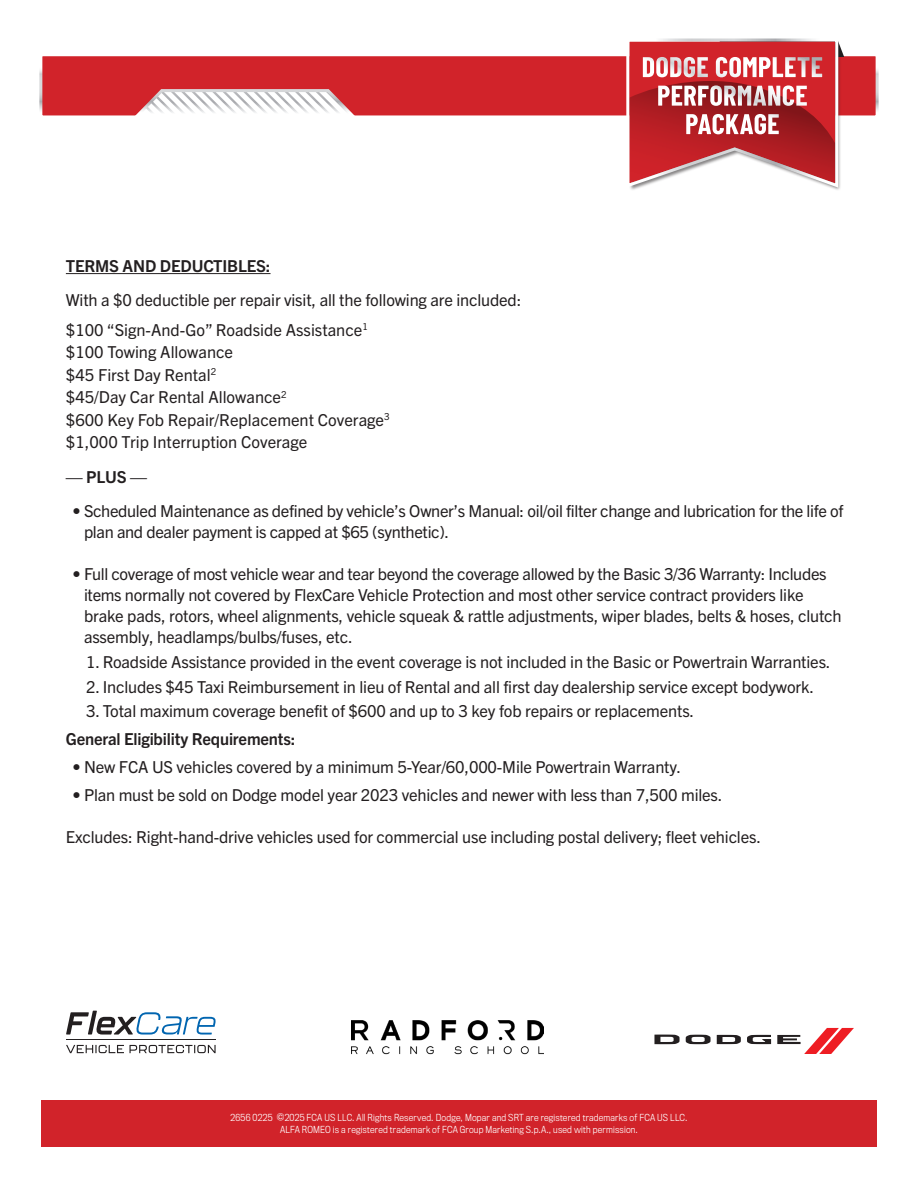
<style>
.page{position:relative;width:918px;height:1188px;background:#fff}
.page>*{position:absolute;margin:0;border:0;box-sizing:border-box;transform-origin:0 0}
.t1{font:700 28.5px/28.5px "Barlow Condensed";letter-spacing:.005em;color:#fff;text-align:center}
.t2{font:16.5px/21px "Trade Gothic Next LT Pro";letter-spacing:-.01em;color:#231f20}
.t3{font:700 16.5px "Trade Gothic Next LT Pro";letter-spacing:-.01em;color:#231f20}
.t4{font:300 9px/12px "Titling Gothic FB Narrow";letter-spacing:.02em;color:#fff;text-align:center}
.s1{font-size:13.5px}
</style>
<div class="page">
<svg style="left:39px;top:56px;width:840px;height:60px;background:#d54349"></svg>
<div style="left:41px;top:1100px;width:836px;height:47px;background:#d1232a"></div>
<hr style="left:66px;top:273px;width:205px;height:1px;background:#231f20">
<svg style="left:625px;top:38px;width:219px;height:152px"></svg>
<svg style="left:654px;top:1028px;width:200px;height:26px"></svg>
<img style="left:352px;top:1020px;width:192px;height:35px">
<svg style="left:66px;top:1011px;width:150px;height:24px"></svg>
<hr style="left:66px;top:1039px;width:150px;height:1px;background:#231f20">
<svg style="left:66px;top:1045px;width:150px;height:8px"></svg>
<p class="t1" style="left:642px;top:51px;width:183px">DODGE COMPLETE<br>PERFORMANCE<br>PACKAGE</p>
<p class="t3" style="left:66px;top:254px;width:206px">TERMS AND DEDUCTIBLES:</p>
<p class="t2" style="left:66px;top:289px;width:457px">With a $0 deductible per repair visit, all the following are included:</p>
<p class="t2" style="left:66px;top:318px;width:304px">$100 “Sign-And-Go” Roadside Assistance<sup>1</sup></p>
<p class="t2" style="left:66px;top:341px;width:169px">$100 Towing Allowance</p>
<p class="t2" style="left:66px;top:363px;width:152px">$45 First Day Rental<sup>2</sup></p>
<p class="t2" style="left:66px;top:386px;width:222px">$45/Day Car Rental Allowance<sup>2</sup></p>
<p class="t2" style="left:66px;top:408px;width:325px">$600 Key Fob Repair/Replacement Coverage<sup>3</sup></p>
<p class="t2" style="left:66px;top:431px;width:243px">$1,000 Trip Interruption Coverage</p>
<p class="t3" style="left:66px;top:465px;width:83px">— PLUS —</p>
<p class="t2" style="left:84px;top:500px;width:761px;text-indent:-11px">• Scheduled Maintenance as defined by vehicle’s Owner’s Manual: oil/oil filter change and lubrication for the life of plan and dealer payment is capped at $65 (synthetic).</p>
<p class="t2" style="left:84px;top:563px;width:759px;text-indent:-11px">• Full coverage of most vehicle wear and tear beyond the coverage allowed by the Basic 3/36 Warranty: Includes items normally not covered by FlexCare Vehicle Protection and most other service contract providers like brake pads, rotors, wheel alignments, vehicle squeak &amp; rattle adjustments, wiper blades, belts &amp; hoses, clutch assembly, headlamps/bulbs/fuses, etc.</p>
<p class="t2" style="left:86px;top:650px;width:746px">1. Roadside Assistance provided in the event coverage is not included in the Basic or Powertrain Warranties.</p>
<p class="t2" style="left:86px;top:675px;width:729px">2. Includes $45 Taxi Reimbursement in lieu of Rental and all first day dealership service except bodywork.</p>
<p class="t2" style="left:86px;top:700px;width:610px">3. Total maximum coverage benefit of $600 and up to 3 key fob repairs or replacements.</p>
<p class="t3" style="left:66px;top:728px;width:231px">General Eligibility Requirements:</p>
<p class="t2" style="left:73px;top:755px;width:610px">• New FCA US vehicles covered by a minimum 5-Year/60,000-Mile Powertrain Warranty.</p>
<p class="t2" style="left:73px;top:783px;width:651px">• Plan must be sold on Dodge model year 2023 vehicles and newer with less than 7,500 miles.</p>
<p class="t2" style="left:66px;top:825px;width:697px">Excludes: Right-hand-drive vehicles used for commercial use including postal delivery; fleet vehicles.</p>
<p class="t4" style="left:231px;top:1112px;width:458px">2656 0225 <span class="s1">©</span>2025 FCA US LLC. All Rights Reserved. Dodge, Mopar and SRT are registered trademarks of FCA US LLC.<br>ALFA ROMEO is a registered trademark of FCA Group Marketing S.p.A., used with permission.</p>
</div>
